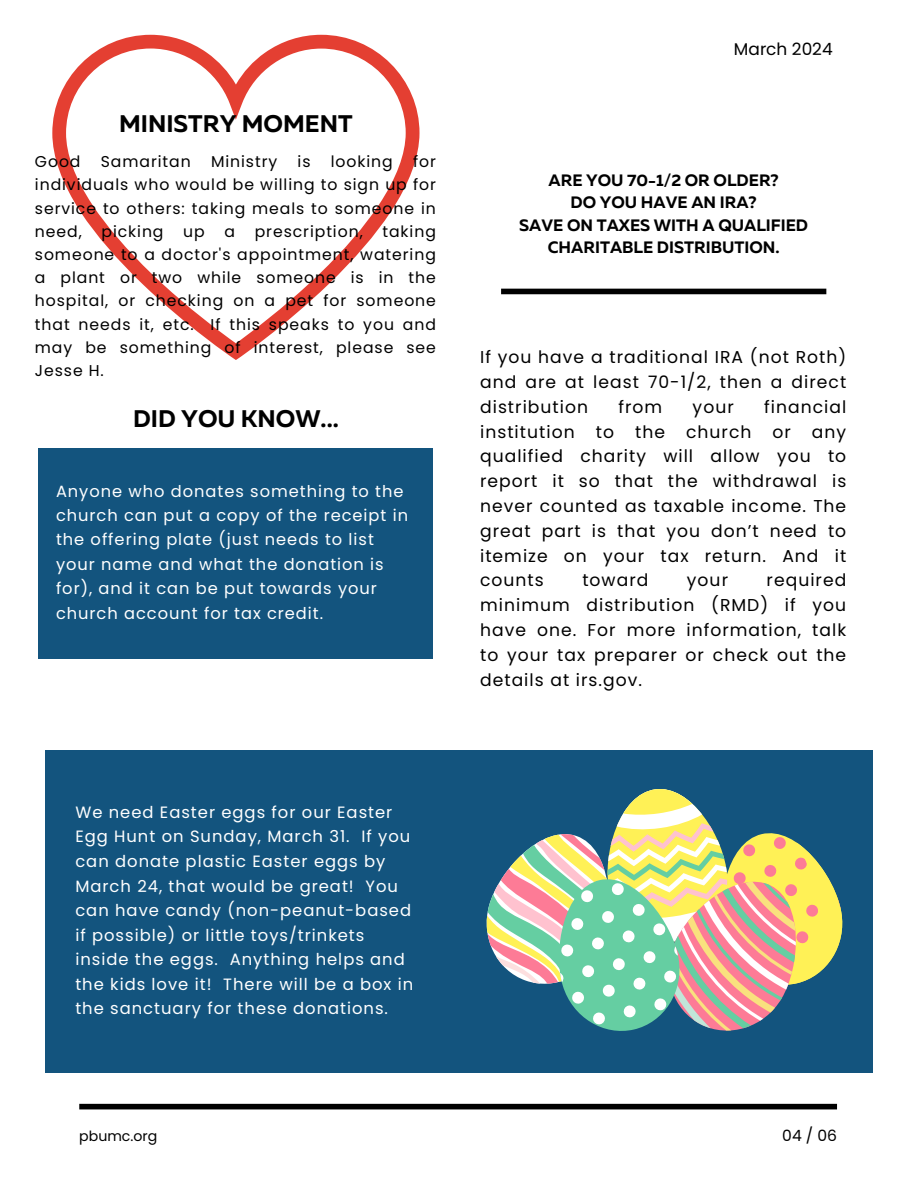
<style>
.page{position:relative;width:918px;height:1188px;background:#fff}
.page>*{position:absolute;margin:0;border:0;box-sizing:border-box;transform-origin:0 0}
.t1{font:700 24px "Muller";color:#000}
.t2{font:17.1px/24.8px "Poppins";letter-spacing:.06em;color:#000;text-align:justify}
.t3{font:16.95px "Poppins";color:#000}
.t4{font:700 16.5px/22.5px "Muller";color:#000;text-align:center}
.t5{font:16.35px/24.6px "Poppins";letter-spacing:.06em;color:#fff}
.t6{font:16.2px/24.5px "Poppins";letter-spacing:.06em;color:#fff}
.t7{font:15.6px/23.2px "Poppins";letter-spacing:.06em;color:#000;text-align:justify}
.t8{font:15.45px "Poppins";color:#000}
.t9{font:14.1px "Poppins";color:#000}
</style>
<div class="page">
<div style="left:45px;top:750px;width:828px;height:323px;background:#13547e"></div>
<div style="left:501px;top:289px;width:325px;height:5px;background:#000"></div>
<div style="left:79px;top:1104px;width:758px;height:5px;background:#000"></div>
<svg style="left:486px;top:789px;width:357px;height:242px"></svg>
<div style="left:39px;top:448px;width:394px;height:211px;background:#13547e"></div>
<svg style="left:52px;top:35px;width:367px;height:325px"></svg>
<h3 class="t1" style="left:119px;top:114px;width:235px">MINISTRY MOMENT</h3>
<p class="t7" style="left:35px;top:150px;width:403px;text-indent:378px">for individuals who would be willing to sign up for service to others: taking meals to someone in need,</p>
<p class="t7" style="left:35px;top:150px;width:47px">Good</p>
<p class="t7" style="left:101px;top:150px;width:92px">Samaritan</p>
<p class="t7" style="left:211px;top:150px;width:68px">Ministry</p>
<p class="t7" style="left:298px;top:150px;width:14px">is</p>
<p class="t7" style="left:331px;top:150px;width:64px">looking</p>
<p class="t7" style="left:35px;top:220px;width:403px;text-indent:348px">taking someone to a doctor's appointment, watering a plant or two while someone is in the hospital, or checking on a pet for someone that needs it, etc. If this speaks to you and may be something of interest, please see Jesse H.</p>
<p class="t7" style="left:101px;top:220px;width:64px">picking</p>
<p class="t7" style="left:183px;top:220px;width:23px">up</p>
<p class="t7" style="left:224px;top:220px;width:12px">a</p>
<p class="t7" style="left:255px;top:220px;width:110px">prescription,</p>
<h3 class="t1" style="left:133px;top:409px;width:207px">DID YOU KNOW...</h3>
<h1 class="t6" style="left:56px;top:479px;width:354px">Anyone who donates something to the church can put a copy of the receipt in the offering plate (just needs to list your name and what the donation is for), and it can be put towards your church account for tax credit.</h1>
<h1 class="t3" style="left:734px;top:37px;width:100px">March 2024</h1>
<p class="t4" style="left:519px;top:170px;width:291px">ARE YOU 70-1/2 OR OLDER?<br>DO YOU HAVE AN IRA?<br>SAVE ON TAXES WITH A QUALIFIED<br>CHARITABLE DISTRIBUTION.</p>
<h1 class="t2" style="left:480px;top:345px;width:368px">If you have a traditional IRA (not Roth) and are at least 70-1/2, then a direct distribution</h1>
<h1 class="t2" style="left:480px;top:394px;width:368px;text-indent:284px">financial institution to the church or any qualified charity will allow you to report it so that the withdrawal is never counted as taxable income. The great part is that you don’t need to itemize on your tax return. And it counts</h1>
<h1 class="t2" style="left:618px;top:394px;width:45px">from</h1>
<h1 class="t2" style="left:693px;top:394px;width:43px">your</h1>
<h1 class="t2" style="left:480px;top:568px;width:368px;text-indent:286px">required minimum distribution (RMD) if you have one. For more information, talk to your tax preparer or check out the details at irs.gov.</h1>
<h1 class="t2" style="left:582px;top:568px;width:68px">toward</h1>
<h1 class="t2" style="left:687px;top:568px;width:43px">your</h1>
<h3 class="t5" style="left:75px;top:800px;width:339px">We need Easter eggs for our Easter Egg Hunt on Sunday, March 31. If you can donate plastic Easter eggs by March 24, that would be great! You can have candy (non-peanut-based if possible) or little toys/trinkets inside the eggs. Anything helps and the kids love it! There will be a box in the sanctuary for these donations.</h3>
<h2 class="t9" style="left:79px;top:1126px;width:79px">pbumc.org</h2>
<h3 class="t8" style="left:782px;top:1125px;width:56px">04 / 06</h3>
</div>
